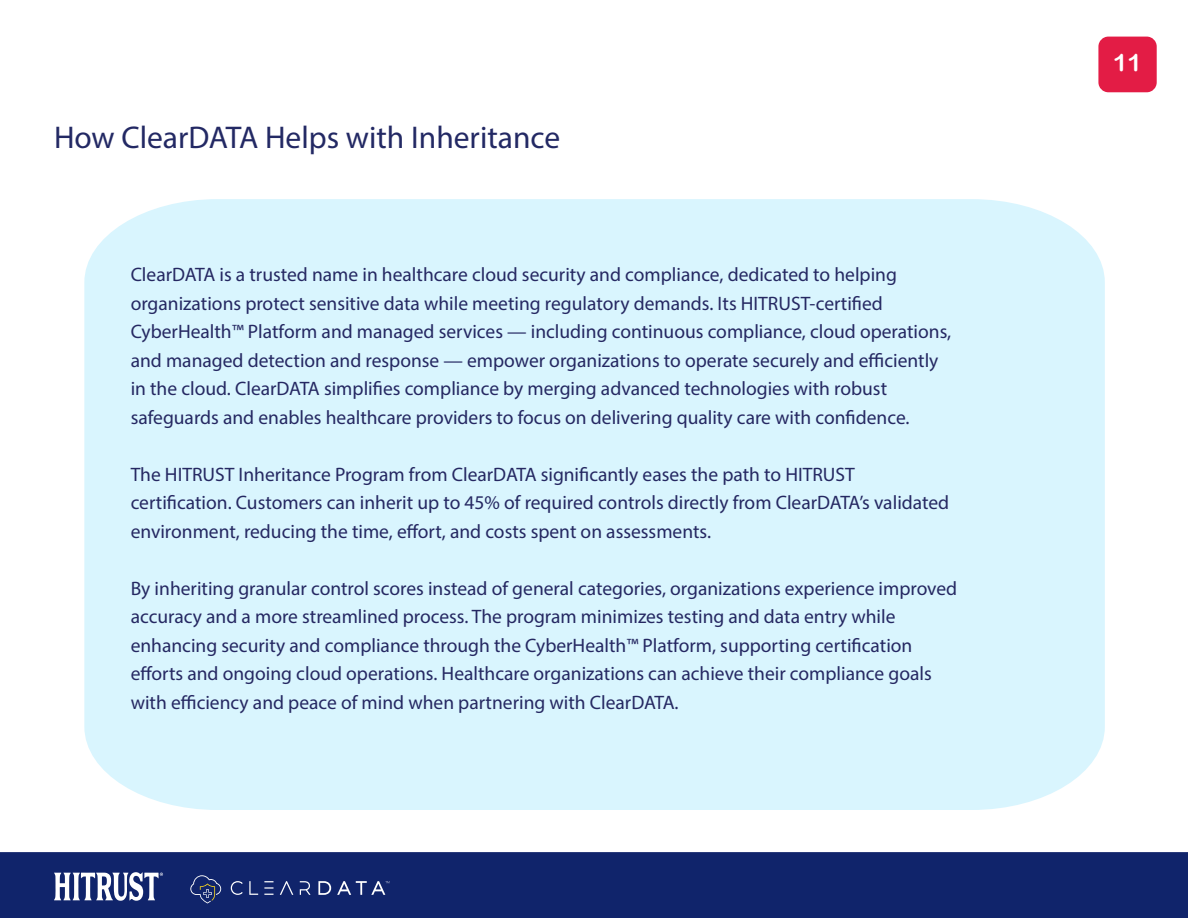
<style>
.page{position:relative;width:1188px;height:918px;background:#fff}
.page>*{position:absolute;margin:0;border:0;box-sizing:border-box;transform-origin:0 0}
.t1{font:31.5px "Myriad Pro";color:#232964}
.t2{font:24px "Arial Rounded MT Bold";color:#fff}
.t3{font:19.5px/28.5px "Myriad Pro";color:#252862}
</style>
<div class="page">
<div style="left:1098px;top:37px;width:59px;height:55px;background:#e31c45;border-radius:10px"></div>
<div style="left:0;top:852px;width:1188px;height:66px;background:#10246b"></div>
<svg style="left:231px;top:881px;width:12px;height:14px"></svg>
<svg style="left:249px;top:881px;width:9px;height:14px"></svg>
<svg style="left:280px;top:881px;width:13px;height:14px"></svg>
<svg style="left:300px;top:881px;width:10px;height:14px"></svg>
<svg style="left:264px;top:881px;width:10px;height:14px"></svg>
<svg style="left:318px;top:881px;width:13px;height:14px"></svg>
<svg style="left:190px;top:875px;width:31px;height:28px"></svg>
<svg style="left:337px;top:881px;width:52px;height:14px"></svg>
<div style="left:84px;top:199px;width:1021px;height:611px;background:#d9f5fe"></div>
<svg style="left:54px;top:872px;width:109px;height:29px"></svg>
<p class="t1" style="left:54px;top:118px;width:508px">How ClearDATA Helps with Inheritance</p>
<p class="t3" style="left:131px;top:260px;width:822px">ClearDATA is a trusted name in healthcare cloud security and compliance, dedicated to helping organizations protect sensitive data while meeting regulatory demands. Its HITRUST-certified CyberHealth™ Platform and managed services — including continuous compliance, cloud operations, and managed detection and response — empower organizations to operate securely and efficiently in the cloud. ClearDATA simplifies compliance by merging advanced technologies with robust safeguards and enables healthcare providers to focus on delivering quality care with confidence.</p>
<p class="t3" style="left:131px;top:460px;width:820px">The HITRUST Inheritance Program from ClearDATA significantly eases the path to HITRUST certification. Customers can inherit up to 45% of required controls directly from ClearDATA’s validated environment, reducing the time, effort, and costs spent on assessments.</p>
<p class="t3" style="left:131px;top:574px;width:828px">By inheriting granular control scores instead of general categories, organizations experience improved accuracy and a more streamlined process. The program minimizes testing and data entry while enhancing security and compliance through the CyberHealth™ Platform, supporting certification efforts and ongoing cloud operations. Healthcare organizations can achieve their compliance goals with efficiency and peace of mind when partnering with ClearDATA.</p>
<p class="t2" style="left:1113px;top:49px;width:30px">11</p>
</div>
